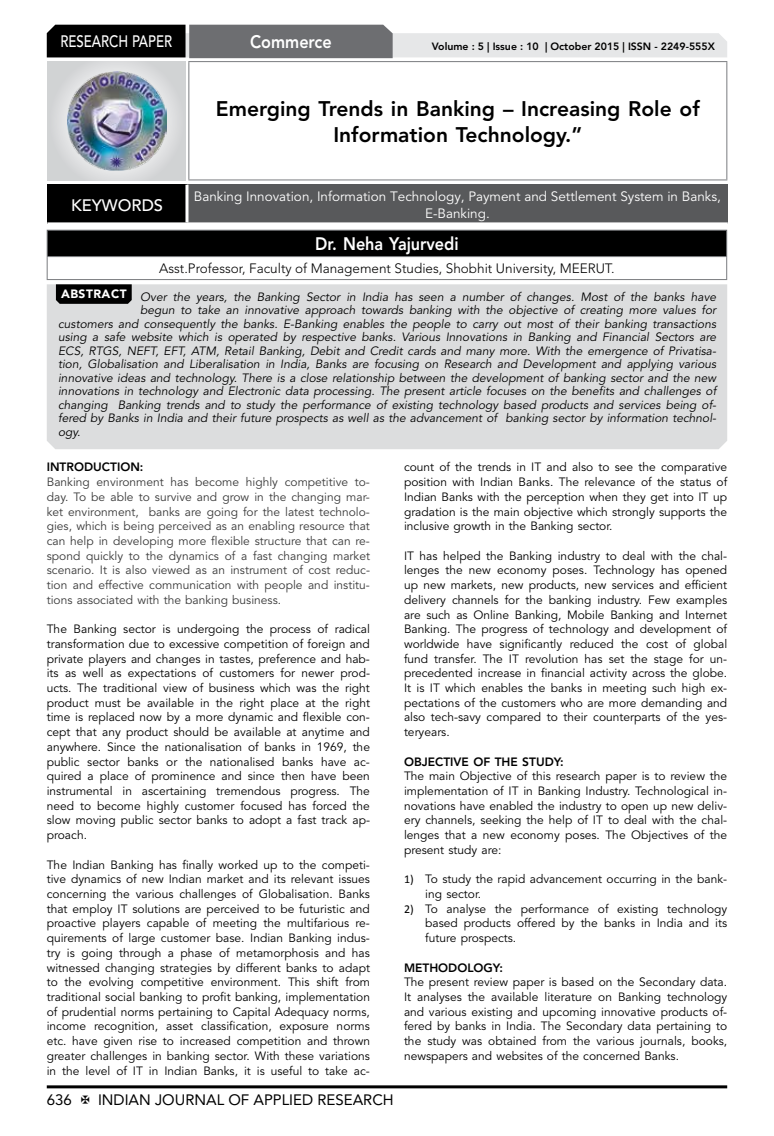
<style>
.page{position:relative;width:774px;height:1136px;background:#fff}
.page>*{position:absolute;margin:0;border:0;box-sizing:border-box;transform-origin:0 0}
.t1{font:800 21px/26.2px "Avenir LT Std";color:#000;text-align:center}
.t2{font:800 18px "Avenir LT Std";color:#fff;scale:.9 1}
.t3{font:500 16.5px "Avenir LT Std";color:#fff;scale:.8 1}
.t4{font:500 16.5px "Avenir LT Std";color:#fff}
.t5{font:15px "Avenir LT Std";color:#000}
.t6{font:13.5px/16.2px "Avenir LT Std";color:#fff;text-align:center}
.t7{font:300 13.5px "Avenir LT Std";color:#000}
.t8{font:12px/14.7px "Avenir LT Std";color:#000;text-align:justify}
.t9{font:italic 12px "Avenir LT Std";color:#000}
.t10{font:12px/14.7px "Avenir LT Std";color:#3a3a3a;text-align:justify}
.t11{font:800 12px "Avenir LT Std";color:#000}
.t12{font:800 10.5px "Avenir LT Std";color:#000}
.s1{font-family:"Calibri"}
</style>
<div class="page">
<hr style="left:47px;top:1085px;width:680px;height:3px;background:#000">
<div style="left:48px;top:62px;width:137px;height:118px;background:linear-gradient(to right,#d9dadb,#d9dadb)"></div>
<img style="left:68px;top:71px;width:99px;height:100px">
<svg style="left:47px;top:25px;width:680px;height:33px;background:#979899"></svg>
<hr style="left:188px;top:61px;width:539px;height:1px;background:#808285">
<hr style="left:188px;top:62px;width:1px;height:117px;background:#808285">
<hr style="left:726px;top:62px;width:1px;height:117px;background:#808285">
<hr style="left:188px;top:179px;width:539px;height:1px;background:#808285">
<div style="left:47px;top:230px;width:680px;height:26px;background:#000"></div>
<hr style="left:47px;top:230px;width:680px;height:1px;background:#808285">
<hr style="left:47px;top:256px;width:680px;height:1px;background:#808285">
<svg style="left:47px;top:231px;width:1px;height:48px"></svg>
<svg style="left:726px;top:231px;width:1px;height:48px"></svg>
<hr style="left:47px;top:279px;width:680px;height:1px;background:#808285">
<div style="left:47px;top:185px;width:140px;height:39px;background:#000"></div>
<div style="left:187px;top:185px;width:541px;height:39px;background:#58595b"></div>
<hr style="left:185px;top:185px;width:3px;height:37px;background:#fff">
<hr style="left:47px;top:222px;width:140px;height:3px;background:#fff">
<hr style="left:187px;top:222px;width:541px;height:3px;background:#fff">
<div style="left:47px;top:284px;width:680px;height:165px;background:#dcddde"></div>
<svg style="left:56px;top:284px;width:76px;height:20px;background:#080808"></svg>
<h3 class="t3" style="left:60px;top:32px;width:139px">RESEARCH PAPER</h3>
<h2 class="t2" style="left:250px;top:31px;width:92px">Commerce</h2>
<p class="t12" style="left:432px;top:41px;width:284px">Volume : 5 | Issue : 10 | October 2015 | ISSN - 2249-555X</p>
<h1 class="t1" style="left:216px;top:95px;width:485px">Emerging Trends in Banking – Increasing Role of<br>Information Technology.”</h1>
<h3 class="t4" style="left:71px;top:195px;width:94px">KEYWORDS</h3>
<p class="t6" style="left:194px;top:189px;width:528px">Banking Innovation, Information Technology, Payment and Settlement System in Banks,<br>E-Banking.</p>
<h2 class="t2" style="left:315px;top:233px;width:161px">Dr. Neha Yajurvedi</h2>
<p class="t7" style="left:159px;top:260px;width:457px">Asst.Professor, Faculty of Management Studies, Shobhit University, MEERUT.</p>
<p class="t9" style="left:61px;top:289px;width:657px"><sup>ABSTRACT</sup> Over the years, the Banking Sector in India has seen a number of changes. Most of the banks have</p>
<p class="t9" style="left:140px;top:303px;width:577px">begun to take an innovative approach towards banking with the objective of creating more values for</p>
<p class="t9" style="left:58px;top:316px;width:659px">customers and consequently the banks. E-Banking enables the people to carry out most of their banking transactions</p>
<p class="t9" style="left:58px;top:330px;width:660px">using a safe website which is operated by respective banks. Various Innovations in Banking and Financial Sectors are</p>
<p class="t9" style="left:58px;top:343px;width:659px">ECS, RTGS, NEFT, EFT, ATM, Retail Banking, Debit and Credit cards and many more. With the emergence of Privatisa-</p>
<p class="t9" style="left:58px;top:357px;width:660px">tion, Globalisation and Liberalisation in India, Banks are focusing on Research and Development and applying various</p>
<p class="t9" style="left:58px;top:370px;width:660px">innovative ideas and technology. There is a close relationship between the development of banking sector and the new</p>
<p class="t9" style="left:58px;top:384px;width:660px">innovations in technology and Electronic data processing. The present article focuses on the benefits and challenges of</p>
<p class="t9" style="left:58px;top:397px;width:660px">changing Banking trends and to study the performance of existing technology based products and services being of-</p>
<p class="t9" style="left:58px;top:411px;width:660px">fered by Banks in India and their future prospects as well as the advancement of banking sector by information technol-</p>
<p class="t9" style="left:58px;top:424px;width:24px">ogy.</p>
<p class="t11" style="left:47px;top:460px;width:98px">INTRODUCTION:</p>
<p class="t10" style="left:47px;top:475px;width:325px">Banking environment has become highly competitive to&shy;day. To be able to survive and grow in the changing mar&shy;ket environment, banks are going for the latest technolo&shy;gies, which is being perceived as an enabling resource that can help in developing more flexible structure that can re&shy;spond quickly to the dynamics of a fast changing market scenario. It is also viewed as an instrument of cost reduc&shy;tion and effective communication with people and institu&shy;tions associated with the banking business.</p>
<p class="t8" style="left:47px;top:622px;width:325px">The Banking sector is undergoing the process of radical transformation due to excessive competition of foreign and private players and changes in tastes, preference and hab&shy;its as well as expectations of customers for newer prod&shy;ucts. The traditional view of business which was the right product must be available in the right place at the right time is replaced now by a more dynamic and flexible con&shy;cept that any product should be available at anytime and anywhere. Since the nationalisation of banks in 1969, the public sector banks or the nationalised banks have ac&shy;quired a place of prominence and since then have been instrumental in ascertaining tremendous progress. The need to become highly customer focused has forced the slow moving public sector banks to adopt a fast track ap&shy;proach.</p>
<p class="t8" style="left:47px;top:857px;width:325px">The Indian Banking has finally worked up to the competi&shy;tive dynamics of new Indian market and its relevant issues concerning the various challenges of Globalisation. Banks that employ IT solutions are perceived to be futuristic and proactive players capable of meeting the multifarious re&shy;quirements of large customer base. Indian Banking indus&shy;try is going through a phase of metamorphosis and has witnessed changing strategies by different banks to adapt to the evolving competitive environment. This shift from traditional social banking to profit banking, implementation of prudential norms pertaining to Capital Adequacy norms, income recognition, asset classification, exposure norms etc. have given rise to increased competition and thrown greater challenges in banking sector. With these variations in the level of IT in Indian Banks, it is useful to take ac-</p>
<p class="t8" style="left:404px;top:460px;width:325px">count of the trends in IT and also to see the comparative position with Indian Banks. The relevance of the status of Indian Banks with the perception when they get into IT up gradation is the main objective which strongly supports the inclusive growth in the Banking sector.</p>
<p class="t8" style="left:404px;top:548px;width:325px">IT has helped the Banking industry to deal with the chal&shy;lenges the new economy poses. Technology has opened up new markets, new products, new services and efficient delivery channels for the banking industry. Few examples are such as Online Banking, Mobile Banking and Internet Banking. The progress of technology and development of worldwide have significantly reduced the cost of global fund transfer. The IT revolution has set the stage for un&shy;precedented increase in financial activity across the globe.<br>It is IT which enables the banks in meeting such high ex&shy;pectations of the customers who are more demanding and also tech-savy compared to their counterparts of the yes&shy;teryears.</p>
<p class="t11" style="left:404px;top:754px;width:161px">OBJECTIVE OF THE STUDY:</p>
<p class="t8" style="left:404px;top:769px;width:325px">The main Objective of this research paper is to review the implementation of IT in Banking Industry. Technological in&shy;novations have enabled the industry to open up new deliv&shy;ery channels, seeking the help of IT to deal with the chal&shy;lenges that a new economy poses. The Objectives of the present study are:</p>
<p class="t8" style="left:425px;top:872px;width:303px;text-indent:-21px"><span class="s1">1)</span> To study the rapid advancement occurring in the bank&shy;ing sector.</p>
<p class="t8" style="left:425px;top:901px;width:303px;text-indent:-21px"><span class="s1">2)</span> To analyse the performance of existing technology based products offered by the banks in India and its future prospects.</p>
<p class="t11" style="left:404px;top:960px;width:100px">METHODOLOGY:</p>
<p class="t8" style="left:404px;top:974px;width:325px">The present review paper is based on the Secondary data.<br>It analyses the available literature on Banking technology and various existing and upcoming innovative products of&shy;fered by banks in India. The Secondary data pertaining to the study was obtained from the various journals, books, newspapers and websites of the concerned Banks.</p>
<p class="t5" style="left:47px;top:1090px;width:27px">636</p>
<p class="t5" style="left:98px;top:1090px;width:297px">INDIAN JOURNAL OF APPLIED RESEARCH</p>
</div>
